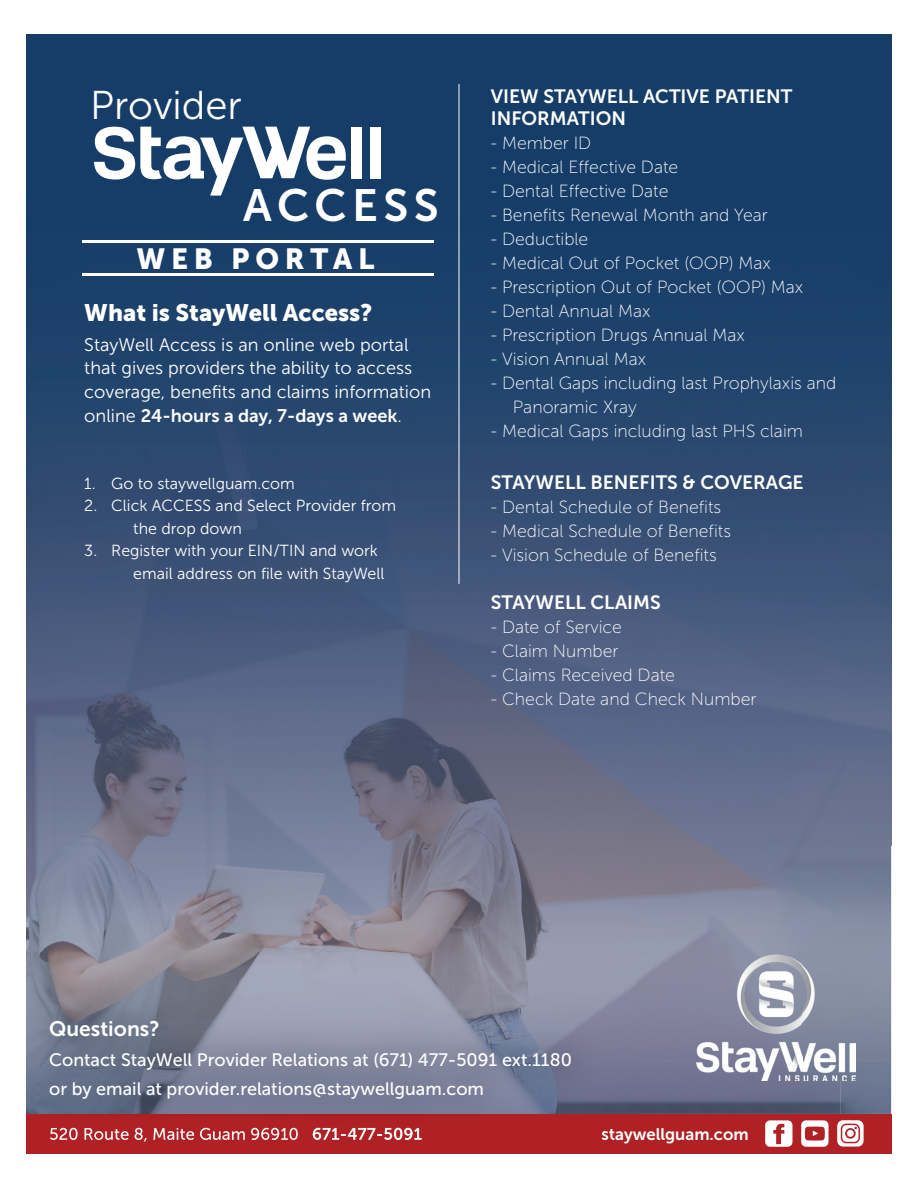
<style>
.page{position:relative;width:918px;height:1188px;background:#fff}
.page>*{position:absolute;margin:0;border:0;box-sizing:border-box;transform-origin:0 0}
.t1{font:45px "Museo Sans 700";letter-spacing:.12em;color:#fff}
.t2{font:40.05px "Museo Sans 300";color:#fff}
.t3{font:28.95px "Museo Sans 900";letter-spacing:.2em;color:#fff}
.t4{font:23.7px "Museo Sans 900";color:#fff}
.t5{font:21px "Museo Sans 700";color:#fff}
.t6{font:19.2px/22.5px "Museo Sans 700";color:#fff}
.t7{font:18.15px/23.7px "Museo Sans 300";color:#fff}
.t8{font:18.15px "Museo Sans 700";color:#fff}
.t9{font:18px/29.8px "Museo Sans 500";color:#fff}
.t10{font:17.55px/24px "Museo Sans 100";color:#fff}
.t11{font:16.65px "Museo Sans 700";color:#fff}
.t12{font:16.05px/22.5px "Museo Sans 300";color:#fff}
.s1{font-family:"Museo Sans 300"}
</style>
<div class="page">
<img style="left:27px;top:35px;width:813px;height:917px">
<img style="left:840px;top:35px;width:51px;height:1025px">
<img style="left:27px;top:952px;width:406px;height:26px">
<img style="left:433px;top:952px;width:204px;height:54px">
<img style="left:739px;top:952px;width:102px;height:3px">
<img style="left:613px;top:1006px;width:24px;height:108px">
<img style="left:637px;top:1060px;width:254px;height:54px">
<svg style="left:94px;top:127px;width:252px;height:69px"></svg>
<div style="left:351px;top:127px;width:11px;height:51px;background:#fff"></div>
<div style="left:370px;top:127px;width:11px;height:51px;background:#fff"></div>
<hr style="left:82px;top:241px;width:352px;height:2px;background:#fff">
<hr style="left:82px;top:273px;width:352px;height:3px;background:#fff">
<img style="left:696px;top:955px;width:159px;height:126px">
<div style="left:27px;top:1114px;width:864px;height:39px;background:#af2124"></div>
<svg style="left:765px;top:1120px;width:27px;height:27px"></svg>
<svg style="left:801px;top:1120px;width:28px;height:27px"></svg>
<svg style="left:837px;top:1120px;width:27px;height:27px"></svg>
<div style="left:847px;top:1130px;width:7px;height:7px;background:#fff;border-radius:50%"></div>
<img style="left:27px;top:978px;width:586px;height:161px">
<img style="left:50px;top:1128px;width:79px;height:12px">
<svg style="left:135px;top:1128px;width:8px;height:12px"></svg>
<img style="left:144px;top:1128px;width:154px;height:13px">
<img style="left:313px;top:1128px;width:109px;height:12px">
<svg style="left:602px;top:1128px;width:11px;height:12px"></svg>
<hr style="left:459px;top:84px;width:1px;height:500px;background:#fff">
<h2 class="t2" style="left:90px;top:84px;width:153px">Provider</h2>
<p class="t6" style="left:491px;top:85px;width:303px">VIEW STAYWELL ACTIVE PATIENT<br>INFORMATION</p>
<p class="t10" style="left:491px;top:131px;width:102px">- Member ID</p>
<p class="t10" style="left:491px;top:155px;width:189px">- Medical Effective Date</p>
<p class="t10" style="left:491px;top:179px;width:179px">- Dental Effective Date</p>
<p class="t10" style="left:491px;top:203px;width:278px">- Benefits Renewal Month and Year</p>
<p class="t10" style="left:491px;top:227px;width:99px">- Deductible</p>
<p class="t10" style="left:491px;top:251px;width:282px">- Medical Out of Pocket (OOP) Max</p>
<p class="t10" style="left:491px;top:275px;width:314px">- Prescription Out of Pocket (OOP) Max</p>
<p class="t10" style="left:491px;top:299px;width:161px">- Dental Annual Max</p>
<p class="t10" style="left:491px;top:323px;width:255px">- Prescription Drugs Annual Max</p>
<p class="t10" style="left:491px;top:348px;width:157px">- Vision Annual Max</p>
<p class="t10" style="left:513px;top:372px;width:325px;text-indent:-22px">- Dental Gaps including last Prophylaxis and<br>Panoramic Xray</p>
<p class="t10" style="left:491px;top:420px;width:314px">- Medical Gaps including last PHS claim</p>
<p class="t6" style="left:491px;top:471px;width:314px">STAYWELL BENEFITS &amp; COVERAGE</p>
<p class="t10" style="left:491px;top:495px;width:232px">- Dental Schedule of Benefits</p>
<p class="t10" style="left:491px;top:519px;width:242px">- Medical Schedule of Benefits</p>
<p class="t10" style="left:491px;top:543px;width:227px">- Vision Schedule of Benefits</p>
<p class="t6" style="left:491px;top:591px;width:171px">STAYWELL CLAIMS</p>
<p class="t10" style="left:491px;top:615px;width:133px">- Date of Service</p>
<p class="t10" style="left:491px;top:639px;width:129px">- Claim Number</p>
<p class="t10" style="left:491px;top:663px;width:186px">- Claims Received Date</p>
<p class="t10" style="left:491px;top:687px;width:267px">- Check Date and Check Number</p>
<h1 class="t1" style="left:243px;top:180px;width:197px">ACCESS</h1>
<h3 class="t3" style="left:136px;top:242px;width:240px">WEB PORTAL</h3>
<h3 class="t4" style="left:84px;top:299px;width:290px">What is StayWell Access?</h3>
<p class="t7" style="left:84px;top:333px;width:348px">StayWell Access is an online web portal that gives providers the ability to access coverage, benefits and claims information</p>
<p class="t8" style="left:84px;top:405px;width:319px"><span class="s1">online</span> 24-hours a day, 7-days a week<span class="s1">.</span></p>
<p class="t12" style="left:84px;top:472px;width:212px">1. Go to staywellguam.com</p>
<p class="t12" style="left:133px;top:495px;width:264px;text-indent:-49px">2. Click ACCESS and Select Provider from the drop down</p>
<p class="t12" style="left:133px;top:540px;width:253px;text-indent:-49px">3. Register with your EIN/TIN and work email address on file with StayWell</p>
<p class="t5" style="left:49px;top:1017px;width:112px">Questions?</p>
<p class="t9" style="left:49px;top:1045px;width:524px">Contact StayWell Provider Relations at (671) 477-5091 ext.1180 or by email at provider.relations@staywellguam.com</p>
<p class="t11" style="left:601px;top:1125px;width:149px">staywellguam.com</p>
</div>
